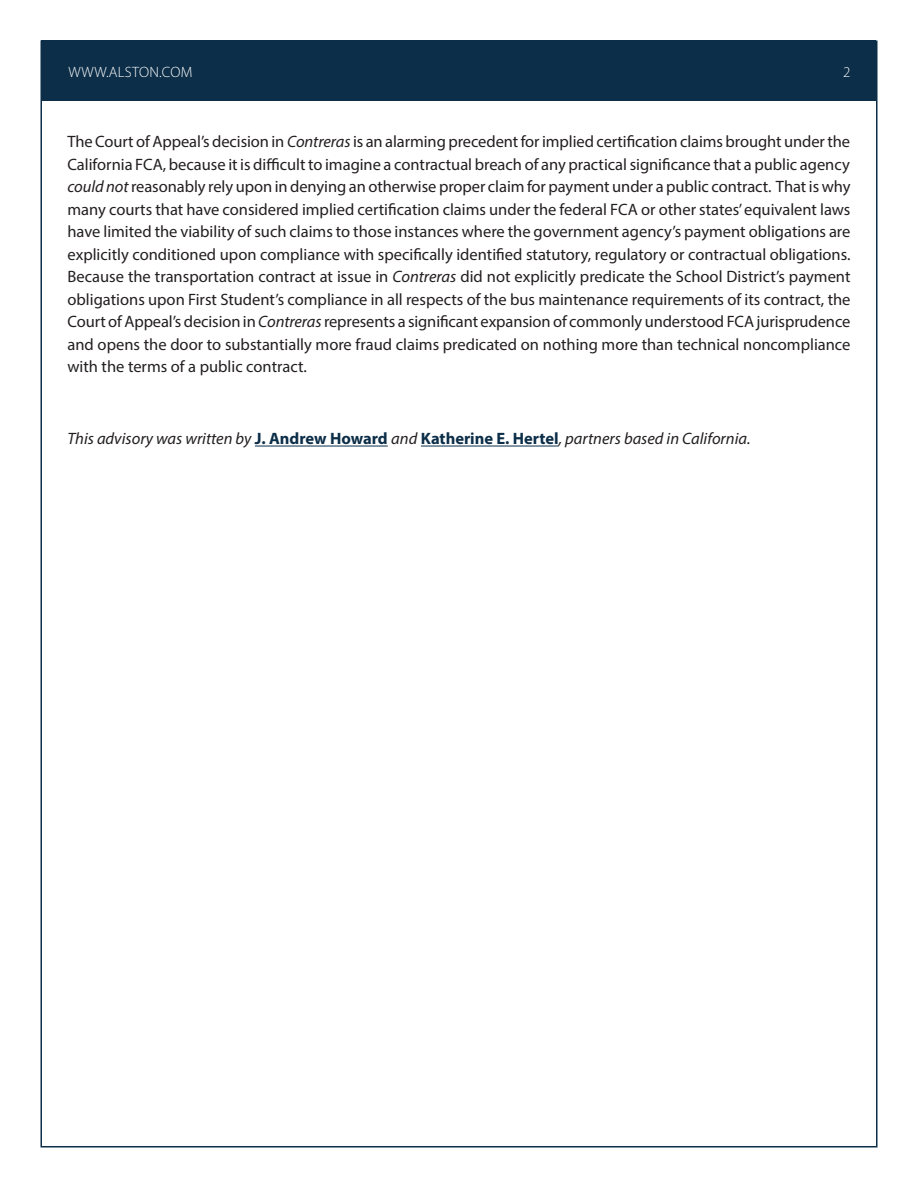
<style>
.page{position:relative;width:918px;height:1188px;background:#fff}
.page>*{position:absolute;margin:0;border:0;box-sizing:border-box;transform-origin:0 0}
.Body_Text{font:16.5px/22.5px "Myriad Pro";color:#231f20;text-align:justify}
.Body_Text-2{font:italic 16.5px "Myriad Pro";color:#231f20}
.Paragraph_Style_1{font:300 15px "Myriad Pro";letter-spacing:.02em;color:#fff}
.s1{font-style:italic}
.s2{font-weight:700;font-style:normal;color:#0c2e48}
</style>
<div class="page">
<div style="left:42px;top:40px;width:834px;height:61px;background:#0c2e48"></div>
<hr style="left:255px;top:446px;width:133px;height:1px;background:#0c2e48">
<hr style="left:421px;top:446px;width:138px;height:1px;background:#0c2e48">
<p class="Paragraph_Style_1" style="left:68px;top:63px;width:126px">WWW.ALSTON.COM</p>
<p class="Paragraph_Style_1" style="left:843px;top:63px;width:9px">2</p>
<p class="Body_Text" style="left:68px;top:130px;width:785px">The Court of Appeal’s decision in <span class="s1">Contreras</span> is an alarming precedent for implied certification claims brought under the California FCA, because it is difficult to imagine a contractual breach of any practical significance that a public agency <span class="s1">could not</span> reasonably rely upon in denying an otherwise proper claim for payment under a public contract. That is why many courts that have considered implied certification claims under the federal FCA or other states’ equivalent laws have limited the viability of such claims to those instances where the government agency’s payment obligations are explicitly conditioned upon compliance with specifically identified statutory, regulatory or contractual obligations.<br>Because the transportation contract at issue in <span class="s1">Contreras</span> did not explicitly predicate the School District’s payment obligations upon First Student’s compliance in all respects of the bus maintenance requirements of its contract, the Court of Appeal’s decision in <span class="s1">Contreras</span> represents a significant expansion of commonly understood FCA jurisprudence and opens the door to substantially more fraud claims predicated on nothing more than technical noncompliance with the terms of a public contract.</p>
<p class="Body_Text-2" style="left:68px;top:429px;width:685px">This advisory was written by <span class="s2">J. Andrew Howard</span> and <span class="s2">Katherine E. Hertel</span>, partners based in California.</p>
</div>
